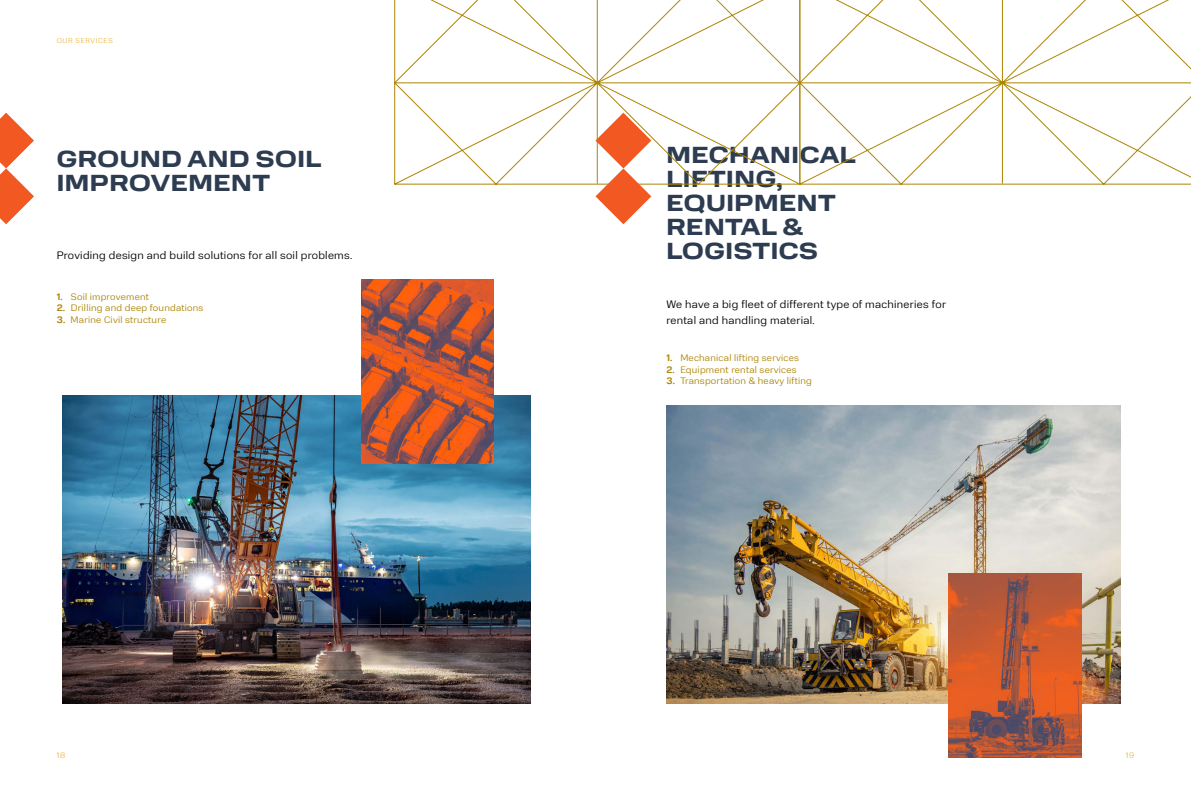
<style>
.page{position:relative;width:1191px;height:794px;background:#fff}
.page>*{position:absolute;margin:0;border:0;box-sizing:border-box;transform-origin:0 0}
.t1{font:700 23px/24px "Normalidad Wide";letter-spacing:.025em;color:#2d3c50}
.t2{font:300 11px/16px "Normalidad Text";letter-spacing:.025em;color:#000}
.t3{font:300 9.5px "Normalidad Text";letter-spacing:.025em;color:#ad8505}
.t4{font:500 9.5px "Normalidad Text";color:#ad8505}
.t5{font:300 8px "Normalidad Text";color:#edb840}
.t6{font:300 7px "Normalidad Text";letter-spacing:.1em;color:#edb840}
</style>
<div class="page">
<svg style="left:0;top:113px;width:34px;height:111px"></svg>
<img style="left:666px;top:406px;width:454px;height:297px">
<img style="left:63px;top:395px;width:467px;height:308px">
<img style="left:948px;top:573px;width:133px;height:184px">
<img style="left:361px;top:279px;width:133px;height:184px">
<svg style="left:394px;top:0;width:405px;height:184px"></svg>
<svg style="left:799px;top:0;width:392px;height:184px"></svg>
<svg style="left:595px;top:113px;width:56px;height:111px"></svg>
<p class="t6" style="left:57px;top:35px;width:58px">OUR SERVICES</p>
<h1 class="t1" style="left:57px;top:146px;width:266px">GROUND AND SOIL<br>IMPROVEMENT</h1>
<p class="t2" style="left:57px;top:247px;width:297px">Providing design and build solutions for all soil problems.</p>
<p class="t4" style="left:57px;top:290px;width:8px">1.</p>
<p class="t3" style="left:71px;top:290px;width:80px">Soil improvement</p>
<p class="t3" style="left:71px;top:301px;width:134px">Drilling and deep foundations</p>
<p class="t4" style="left:57px;top:301px;width:10px">2.</p>
<p class="t3" style="left:71px;top:313px;width:97px">Marine Civil structure</p>
<p class="t4" style="left:57px;top:312px;width:10px">3.</p>
<p class="t5" style="left:57px;top:749px;width:10px">18</p>
<h1 class="t1" style="left:666px;top:142px;width:191px">MECHANICAL<br>LIFTING,<br>EQUIPMENT<br>RENTAL &amp;<br>LOGISTICS</h1>
<p class="t2" style="left:666px;top:296px;width:281px">We have a big fleet of different type of machineries for rental and handling material.</p>
<p class="t4" style="left:666px;top:351px;width:8px">1.</p>
<p class="t3" style="left:680px;top:351px;width:120px">Mechanical lifting services</p>
<p class="t3" style="left:680px;top:362px;width:118px">Equipment rental services</p>
<p class="t4" style="left:666px;top:362px;width:10px">2.</p>
<p class="t3" style="left:680px;top:374px;width:133px">Transportation &amp; heavy lifting</p>
<p class="t4" style="left:666px;top:374px;width:10px">3.</p>
<p class="t5" style="left:1125px;top:749px;width:10px">19</p>
</div>
